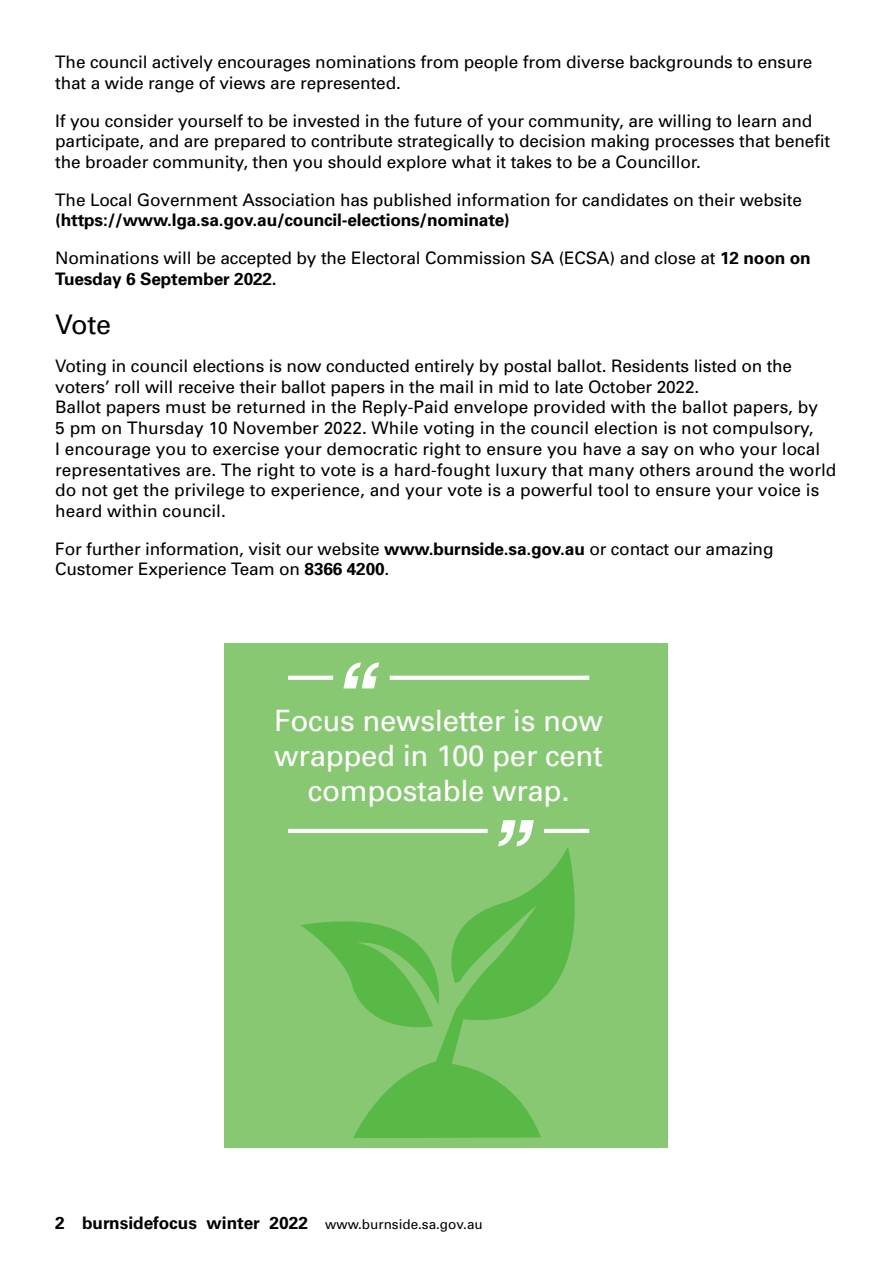
<style>
.page{position:relative;width:893px;height:1263px;background:#fff}
.page>*{position:absolute;margin:0;border:0;box-sizing:border-box;transform-origin:0 0}
.t1{font:italic 500 105px "Swiss 721 BT";color:#fff}
.t2{font:29.4px/35.2px "Univers";letter-spacing:-.01em;color:#fff;text-align:center}
.t3{font:27px "Univers";color:#000}
.t4{font:17.25px/20.7px "Univers";letter-spacing:-.01em;color:#000}
.t5{font:700 17.25px "Univers CE";color:#000}
.t6{font:700 17.25px "Univers";letter-spacing:-.01em;color:#000}
.s1{font-weight:700}
.s2{font-family:"Univers";font-weight:400;font-size:13.5px}
</style>
<div class="page">
<div style="left:225px;top:643px;width:443px;height:505px;background:#88c873"></div>
<svg style="left:353px;top:847px;width:222px;height:291px"></svg>
<svg style="left:301px;top:900px;width:155px;height:134px"></svg>
<svg style="left:390px;top:676px;width:199px;height:4px"></svg>
<svg style="left:288px;top:676px;width:45px;height:4px"></svg>
<hr style="left:288px;top:829px;width:200px;height:4px;background:#fff">
<hr style="left:544px;top:829px;width:45px;height:4px;background:#fff">
<p class="t4" style="left:55px;top:52px;width:759px">The council actively encourages nominations from people from diverse backgrounds to ensure that a wide range of views are represented.</p>
<p class="t4" style="left:55px;top:110px;width:776px">If you consider yourself to be invested in the future of your community, are willing to learn and participate, and are prepared to contribute strategically to decision making processes that benefit the broader community, then you should explore what it takes to be a Councillor.</p>
<p class="t4" style="left:55px;top:189px;width:748px">The Local Government Association has published information for candidates on their website</p>
<p class="t4" style="left:55px;top:202px;width:757px;line-height:37.7px"><span class="s1">(https://www.lga.sa.gov.au/council-elections/nominate)<br></span>Nominations will be accepted by the Electoral Commission SA (ECSA) and close at <span class="s1">12 noon on</span></p>
<p class="t6" style="left:55px;top:268px;width:223px">Tuesday 6 September 2022.</p>
<h3 class="t3" style="left:55px;top:309px;width:57px">Vote</h3>
<p class="t4" style="left:55px;top:356px;width:783px">Voting in council elections is now conducted entirely by postal ballot. Residents listed on the voters’ roll will receive their ballot papers in the mail in mid to late October 2022.<br>Ballot papers must be returned in the Reply-Paid envelope provided with the ballot papers, by<br>5 pm on Thursday 10 November 2022. While voting in the council election is not compulsory,<br>I encourage you to exercise your democratic right to ensure you have a say on who your local representatives are. The right to vote is a hard-fought luxury that many others around the world do not get the privilege to experience, and your vote is a powerful tool to ensure your voice is heard within council.</p>
<p class="t4" style="left:55px;top:538px;width:720px">For further information, visit our website <span class="s1">www.burnside.sa.gov.au</span> or contact our amazing<br>Customer Experience Team on <span class="s1">8366 4200</span>.</p>
<h1 class="t1" style="left:333px;top:638px;width:47px">“</h1>
<h2 class="t2" style="left:274px;top:703px;width:330px">Focus newsletter is now wrapped in 100 per cent compostable wrap.</h2>
<h1 class="t1" style="left:544px;top:870px;width:47px;rotate:-180deg">“</h1>
<p class="t5" style="left:55px;top:1213px;width:429px">2 burnsidefocus winter 2022 <span class="s2">www.burnside.sa.gov.au</span></p>
</div>
